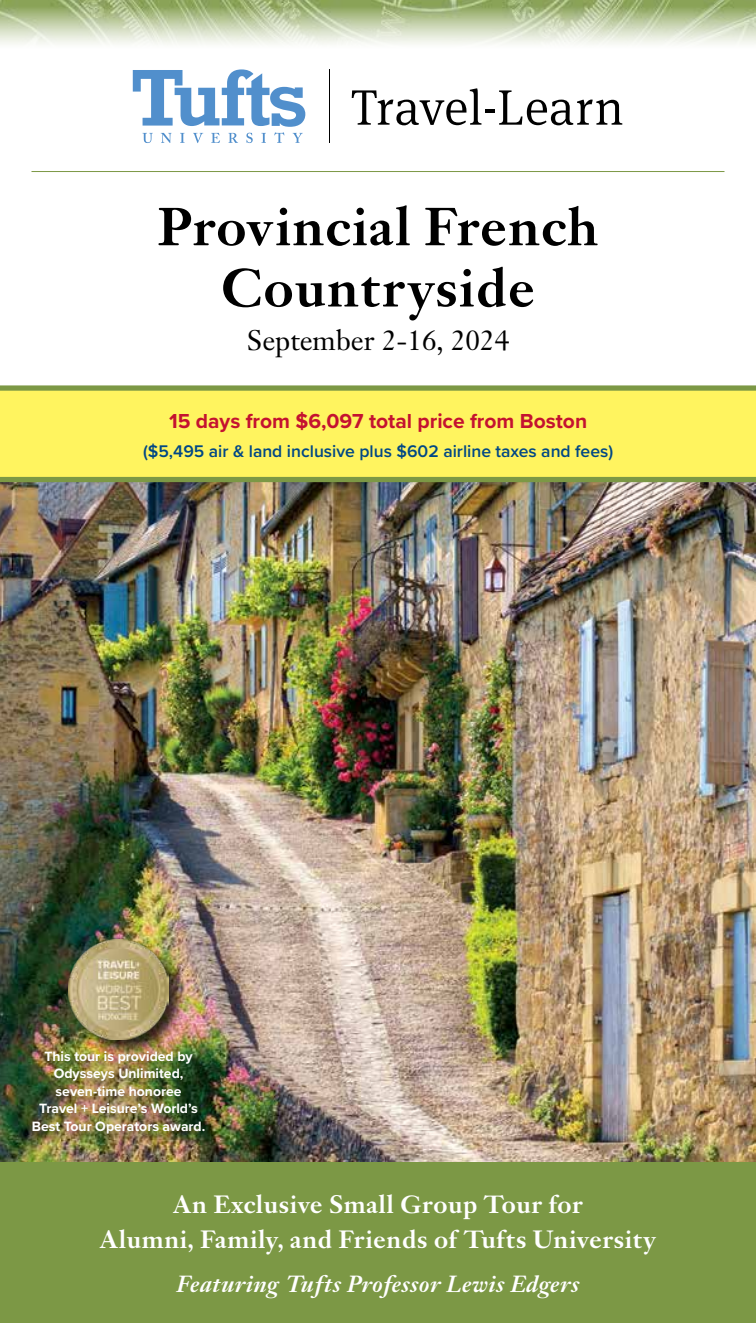
<style>
.page{position:relative;width:756px;height:1323px;background:#fff}
.page>*{position:absolute;margin:0;border:0;box-sizing:border-box;transform-origin:0 0}
.t1{font:500 56px/61.2px "Janson URW";color:#000;text-align:center}
.t2{font:28px "Janson Text LT Pro";color:#000}
.t3{font:500 26.25px/35px "Janson URW";color:#fff;text-align:center}
.t4{font:24.5px "Janson URW Med Ita";letter-spacing:.01em;color:#fff}
.t5{font:700 21px "Proxima Nova";color:#c41230}
.t6{font:600 17.5px "Proxima Nova";color:#004785}
.t7{font:700 14px/17.5px "Proxima Nova";color:#fff;text-align:center}
</style>
<div class="page">
<img style="left:0;top:482px;width:756px;height:681px">
<img style="left:0;top:0;width:756px;height:45px">
<div style="left:0;top:1163px;width:756px;height:160px;background:#7c9845"></div>
<div style="left:0;top:389px;width:756px;height:91px;background:#fff45f"></div>
<div style="left:0;top:385px;width:756px;height:6px;background:#7c9845"></div>
<div style="left:0;top:477px;width:756px;height:5px;background:#7c9845"></div>
<div style="left:28px;top:1047px;width:191px;height:101px;background:#000;opacity:.75"></div>
<div style="left:68px;top:939px;width:118px;height:119px;background:#000;opacity:.75"></div>
<img style="left:69px;top:940px;width:99px;height:99px">
<hr style="left:32px;top:171px;width:692px;height:1px;background:#7c9845">
<hr style="left:329px;top:69px;width:1px;height:74px;background:#000">
<svg style="left:133px;top:69px;width:172px;height:74px"></svg>
<svg style="left:352px;top:88px;width:270px;height:37px"></svg>
<h1 class="t1" style="left:157px;top:197px;width:443px">Provincial French<br>Countryside</h1>
<h2 class="t2" style="left:247px;top:323px;width:264px">September 2-16, 2024</h2>
<h3 class="t5" style="left:169px;top:405px;width:420px">15 days from $6,097 total price from Boston</h3>
<p class="t6" style="left:143px;top:439px;width:472px">($5,495 air &amp; land inclusive plus $602 airline taxes and fees)</p>
<p class="t7" style="left:32px;top:1047px;width:175px">This tour is provided by<br>Odysseys Unlimited, seven-time honoree<br>Travel + Leisure’s World’s<br>Best Tour Operators award.</p>
<h3 class="t3" style="left:99px;top:1187px;width:559px">An Exclusive Small Group Tour for<br>Alumni, Family, and Friends of Tufts University</h3>
<h3 class="t4" style="left:177px;top:1270px;width:404px">Featuring Tufts Professor Lewis Edgers</h3>
</div>
